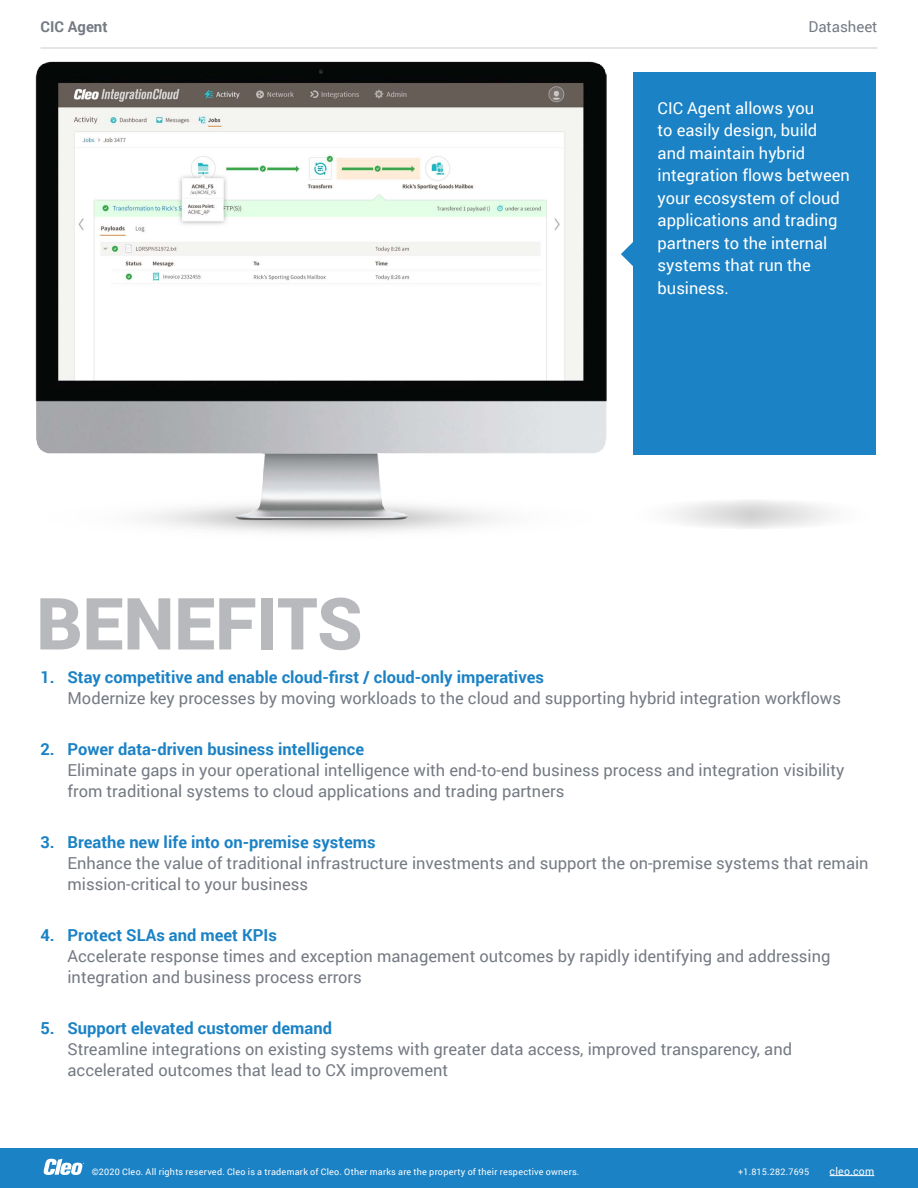
<style>
.page{position:relative;width:918px;height:1188px;background:#fff}
.page>*{position:absolute;margin:0;border:0;box-sizing:border-box;transform-origin:0 0}
.t1{font:900 72px "Roboto";color:#b7b9bc}
.t2{font:16.5px/21px "Roboto";color:#757a83}
.t3{font:16.5px/22.5px "Roboto";color:#fff}
.t4{font:15px "Roboto";color:#757a83}
.t5{font:700 15px "Roboto";color:#757a83}
.t6{font:10.5px "Roboto";letter-spacing:.025em;color:#fff}
.t7{font:9px "Roboto";letter-spacing:.025em;color:#fff}
.s1{font-weight:700;color:#1b82c5}
</style>
<div class="page">
<div style="left:0;top:1148px;width:918px;height:40px;background:#1b82c5"></div>
<hr style="left:830px;top:1175px;width:44px;height:1px;background:#fff">
<svg style="left:44px;top:1159px;width:40px;height:16px"></svg>
<hr style="left:40px;top:47px;width:838px;height:2px;background:#dbdddf">
<div style="left:634px;top:72px;width:242px;height:382px;background:#1b82c5"></div>
<svg style="left:616px;top:499px;width:273px;height:31px;fill:#f3f3f3"></svg>
<svg style="left:628px;top:240px;width:6px;height:28px"></svg>
<img style="left:35px;top:47px;width:593px;height:486px">
<p class="t5" style="left:41px;top:16px;width:68px">CIC Agent</p>
<p class="t4" style="left:809px;top:16px;width:70px">Datasheet</p>
<p class="t1" style="left:36px;top:573px;width:328px">BENEFITS</p>
<p class="t3" style="left:658px;top:96px;width:194px">CIC Agent allows you<br>to easily design, build<br>and maintain hybrid integration flows between your ecosystem of cloud applications and trading partners to the internal systems that run the business.</p>
<p class="t2" style="left:68px;top:666px;width:775px;text-indent:-27px"><span class="s1">1. Stay competitive and enable cloud-first / cloud-only imperatives<br></span>Modernize key processes by moving workloads to the cloud and supporting hybrid integration workflows</p>
<p class="t2" style="left:68px;top:738px;width:778px;text-indent:-27px"><span class="s1">2. Power data-driven business intelligence<br></span>Eliminate gaps in your operational intelligence with end-to-end business process and integration visibility from traditional systems to cloud applications and trading partners</p>
<p class="t2" style="left:68px;top:831px;width:803px;text-indent:-27px"><span class="s1">3. Breathe new life into on-premise systems<br></span>Enhance the value of traditional infrastructure investments and support the on-premise systems that remain mission-critical to your business</p>
<p class="t2" style="left:68px;top:924px;width:765px;text-indent:-27px"><span class="s1">4. Protect SLAs and meet KPIs<br></span>Accelerate response times and exception management outcomes by rapidly identifying and addressing integration and business process errors</p>
<p class="t2" style="left:68px;top:1017px;width:726px;text-indent:-27px"><span class="s1">5. Support elevated customer demand<br></span>Streamline integrations on existing systems with greater data access, improved transparency, and accelerated outcomes that lead to CX improvement</p>
<p class="t7" style="left:92px;top:1165px;width:489px">©2020 Cleo. All rights reserved. Cleo is a trademark of Cleo. Other marks are the property of their respective owners.</p>
<p class="t6" style="left:830px;top:1164px;width:46px">cleo.com</p>
<p class="t7" style="left:738px;top:1166px;width:73px">+1.815.282.7695</p>
</div>
